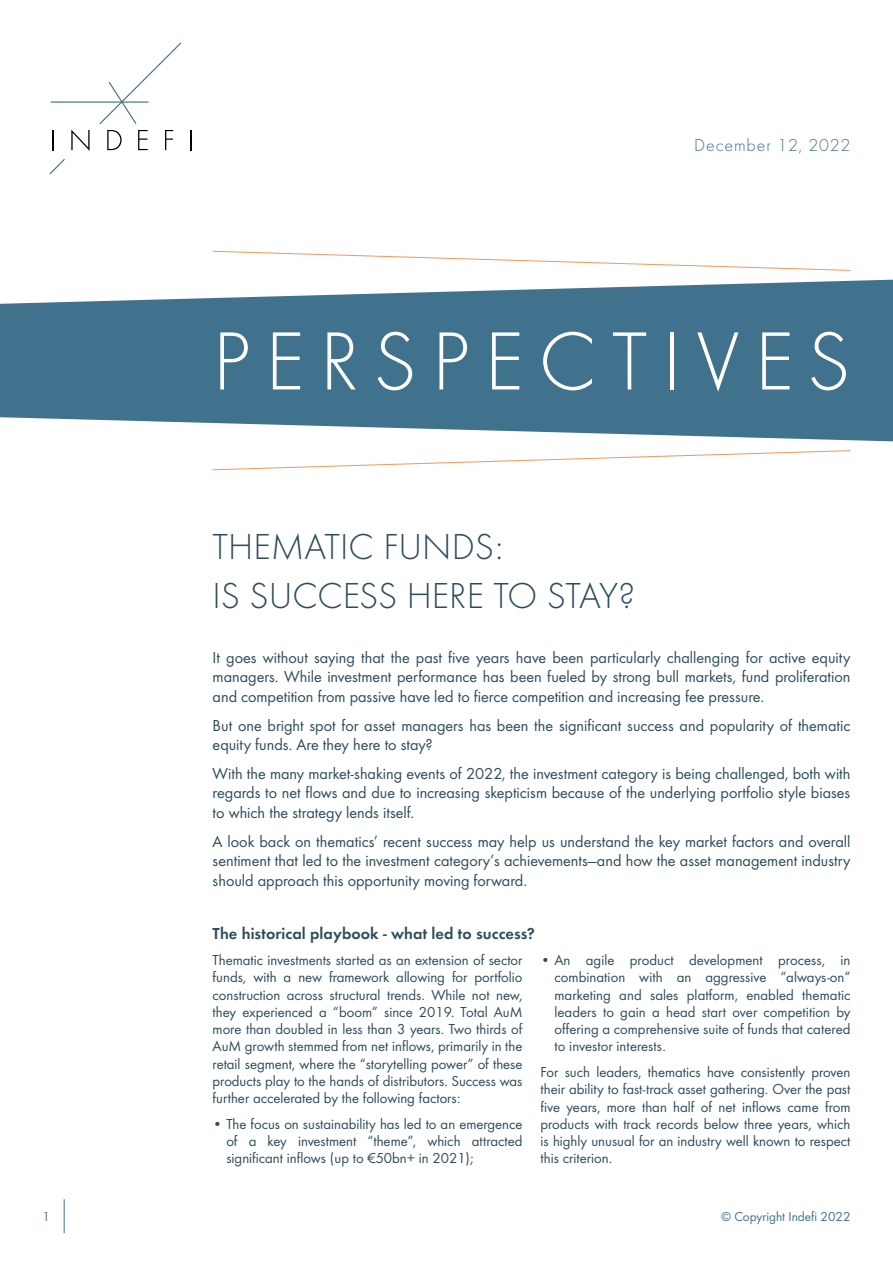
<style>
.page{position:relative;width:893px;height:1263px;background:#fff}
.page>*{position:absolute;margin:0;border:0;box-sizing:border-box;transform-origin:0 0}
.t1{font:300 85.5px "Futura";letter-spacing:.175em;color:#fff}
.t2{font:300 37.5px/49.5px "Futura";color:#2d4d5c}
.t3{font:300 18px "Futura";letter-spacing:.05em;color:#41728d}
.t4{font:16.5px/19.8px "Futura Boo";color:#2d4d5c;text-align:justify}
.t5{font:16.5px "Futura Dem";letter-spacing:.005em;color:#2d4d5c}
.t6{font:15px/17.2px "Futura Boo";color:#2d4d5c;text-align:justify}
.t7{font:13.5px "Futura Boo";color:#41728d}
</style>
<div class="page">
<svg style="left:0;top:280px;width:893px;height:161px;fill:#41728d"></svg>
<svg style="left:212px;top:450px;width:639px;height:20px"></svg>
<svg style="left:212px;top:250px;width:639px;height:21px"></svg>
<hr style="left:190px;top:130px;width:2px;height:20px;background:#000001">
<svg style="left:49px;top:43px;width:133px;height:131px"></svg>
<hr style="left:64px;top:1199px;width:1px;height:34px;background:#41728d">
<p class="t3" style="left:694px;top:135px;width:158px">December 12, 2022</p>
<p class="t1" style="left:213px;top:313px;width:639px">PERSPECTIVES</p>
<p class="t2" style="left:213px;top:522px;width:424px">THEMATIC FUNDS:<br>IS SUCCESS HERE TO STAY?</p>
<p class="t4" style="left:213px;top:647px;width:639px">It goes without saying that the past five years have been particularly challenging for active equity managers. While investment performance has been fueled by strong bull markets, fund proliferation and competition from passive have led to fierce competition and increasing fee pressure.</p>
<p class="t4" style="left:213px;top:715px;width:639px">But one bright spot for asset managers has been the significant success and popularity of thematic equity funds. Are they here to stay?</p>
<p class="t4" style="left:213px;top:763px;width:639px">With the many market-shaking events of 2022, the investment category is being challenged, both with regards to net flows and due to increasing skepticism because of the underlying portfolio style biases to which the strategy lends itself.</p>
<p class="t4" style="left:213px;top:831px;width:639px">A look back on thematics’ recent success may help us understand the key market factors and overall sentiment that led to the investment category’s achievements—and how the asset management industry should approach this opportunity moving forward.</p>
<p class="t5" style="left:213px;top:922px;width:324px">The historical playbook - what led to success?</p>
<p class="t6" style="left:213px;top:951px;width:311px">Thematic investments started as an extension of sector funds, with a new framework allowing for portfolio construction across structural trends. While not new, they experienced a “boom” since 2019. Total AuM more than doubled in less than 3 years. Two thirds of AuM growth stemmed from net inflows, primarily in the retail segment, where the “storytelling power” of these products play to the hands of distributors. Success was further accelerated by the following factors:</p>
<p class="t6" style="left:226px;top:1115px;width:298px;text-indent:-14px">• The focus on sustainability has led to an emergence of a key investment “theme”, which attracted significant inflows (up to €50bn+ in 2021);</p>
<p class="t6" style="left:554px;top:951px;width:298px;text-indent:-14px">• An agile product development process, in combination with an aggressive “always-on” marketing and sales platform, enabled thematic leaders to gain a head start over competition by offering a comprehensive suite of funds that catered to investor interests.</p>
<p class="t6" style="left:540px;top:1063px;width:311px">For such leaders, thematics have consistently proven their ability to fast-track asset gathering. Over the past five years, more than half of net inflows came from products with track records below three years, which is highly unusual for an industry well known to respect this criterion.</p>
<p class="t7" style="left:43px;top:1208px;width:9px">1</p>
<p class="t7" style="left:721px;top:1208px;width:131px">© Copyright Indefi 2022</p>
</div>
